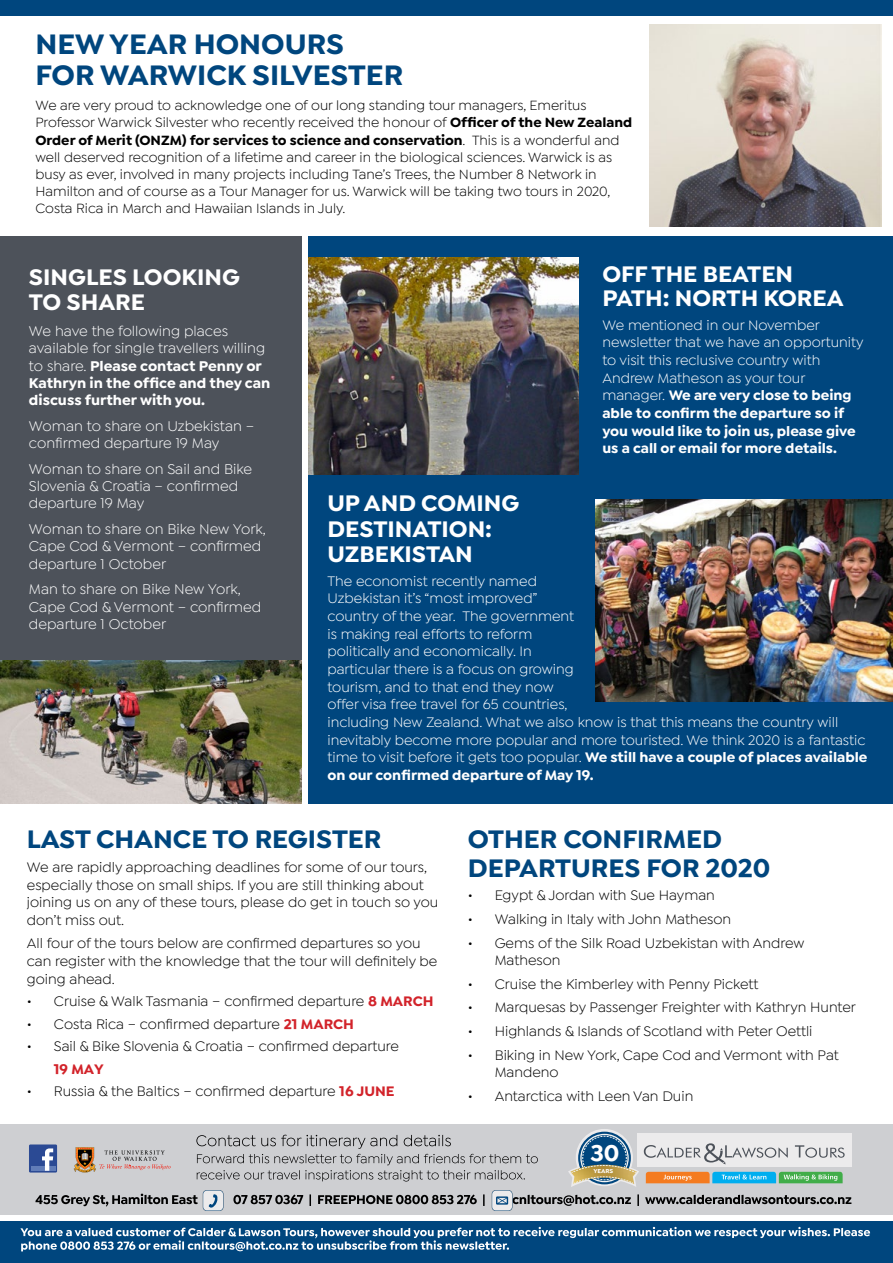
<style>
.page{position:relative;width:893px;height:1263px;background:#fff}
.page>*{position:absolute;margin:0;border:0;box-sizing:border-box;transform-origin:0 0}
.t1{font:700 30px/31px "Isidora Sans";color:#00467e}
.t2{font:700 27px/28.5px "Isidora Sans";color:#00467e}
.t3{font:700 24px/25.5px "Isidora Sans";color:#fff}
.t4{font:15px/17.2px "Isidora Sans";color:#fff}
.t5{font:700 15px/17.2px "Isidora Sans";color:#fff}
.t6{font:14.7px/17.7px "Isidora Sans";color:#000}
.t7{font:14.7px/17.7px "Isidora Sans";color:#fff}
.t8{font:700 14.7px "Isidora Sans";color:#d2232a}
.t9{font:14.25px/17.1px "Isidora Sans";color:#000}
.t10{font:700 6.15px "Isidora Sans";color:#fff}
.s1{font-weight:700}
.s2{font-weight:400}
.s3{font-weight:700;color:#d2232a}
</style>
<div class="page">
<div style="left:0;top:0;width:893px;height:16px;background:#00467e"></div>
<div style="left:0;top:1124px;width:893px;height:90px;background:#cecfd2"></div>
<svg style="left:74px;top:1147px;width:97px;height:25px"></svg>
<div style="left:0;top:1222px;width:893px;height:41px;background:#00467e"></div>
<svg style="left:21px;top:1227px;width:849px;height:24px"></svg>
<div style="left:29px;top:1144px;width:28px;height:28px;background:#2b4a94"></div>
<div style="left:31px;top:1166px;width:24px;height:5px;background:#617db8"></div>
<svg style="left:42px;top:1148px;width:11px;height:23px"></svg>
<svg style="left:196px;top:1135px;width:342px;height:46px"></svg>
<div style="left:203px;top:1190px;width:21px;height:21px;background:#788c9d;border-radius:4px"></div>
<svg style="left:203px;top:1190px;width:20px;height:21px"></svg>
<div style="left:203px;top:1190px;width:20px;height:20px;background:#ecebec;border-radius:4px"></div>
<div style="left:492px;top:1190px;width:21px;height:21px;background:#7c8f9e;border-radius:4px"></div>
<svg style="left:492px;top:1190px;width:20px;height:21px"></svg>
<div style="left:492px;top:1190px;width:20px;height:20px;background:#ecebec;border-radius:4px"></div>
<svg style="left:36px;top:1193px;width:815px;height:15px"></svg>
<div style="left:637px;top:1134px;width:214px;height:33px;background:#ecebec"></div>
<svg style="left:576px;top:1129px;width:57px;height:57px"></svg>
<svg style="left:568px;top:1136px;width:277px;height:51px"></svg>
<div style="left:309px;top:237px;width:584px;height:567px;background:#00467e"></div>
<div style="left:0;top:237px;width:301px;height:567px;background:#4d525a"></div>
<img style="left:649px;top:25px;width:233px;height:202px">
<img style="left:309px;top:257px;width:270px;height:217px">
<img style="left:595px;top:500px;width:298px;height:202px">
<img style="left:0;top:660px;width:301px;height:144px">
<h1 class="t1" style="left:35px;top:28px;width:369px">NEW YEAR HONOURS<br>FOR WARWICK SILVESTER</h1>
<p class="t9" style="left:35px;top:97px;width:598px">We are very proud to acknowledge one of our long standing tour managers, Emeritus Professor Warwick Silvester who recently received the honour of <span class="s1">Officer of the New Zealand Order of Merit (ONZM) for services to science and conservation</span>. This is a wonderful and well deserved recognition of a lifetime and career in the biological sciences. Warwick is as busy as ever, involved in many projects including Tane’s Trees, the Number 8 Network in Hamilton and of course as a Tour Manager for us. Warwick will be taking two tours in 2020, Costa Rica in March and Hawaiian Islands in July.</p>
<h3 class="t3" style="left:29px;top:265px;width:212px;line-height:25px">SINGLES LOOKING<br>TO SHARE</h3>
<p class="t5" style="left:29px;top:322px;width:243px"><span class="s2">We have the following places available for single travellers willing to share.</span> Please contact Penny or<br>Kathryn in the office and they can discuss further with you.</p>
<p class="t4" style="left:29px;top:417px;width:227px">Woman to share on Uzbekistan – confirmed departure 19 May</p>
<p class="t4" style="left:29px;top:460px;width:225px">Woman to share on Sail and Bike<br>Slovenia &amp; Croatia – confirmed departure 19 May</p>
<p class="t4" style="left:29px;top:520px;width:238px">Woman to share on Bike New York,<br>Cape Cod &amp; Vermont – confirmed departure 1 October</p>
<p class="t4" style="left:29px;top:581px;width:234px">Man to share on Bike New York,<br>Cape Cod &amp; Vermont – confirmed departure 1 October</p>
<h3 class="t3" style="left:602px;top:262px;width:243px;line-height:24px">OFF THE BEATEN<br>PATH: NORTH KOREA</h3>
<p class="t7" style="left:602px;top:316px;width:263px">We mentioned in our November newsletter that we have an opportunity to visit this reclusive country with Andrew Matheson as your tour manager. <span class="s1">We are very close to being able to confirm the departure so if you would like to join us, please give us a call or email for more details.</span></p>
<h3 class="t3" style="left:327px;top:490px;width:193px">UP AND COMING<br>DESTINATION:<br>UZBEKISTAN</h3>
<p class="t7" style="left:327px;top:572px;width:542px">The economist recently named<br>Uzbekistan it’s “most improved”<br>country of the year. The government<br>is making real efforts to reform<br>politically and economically. In<br>particular there is a focus on growing<br>tourism, and to that end they now<br>offer visa free travel for 65 countries,<br>including New Zealand. What we also know is that this means the country will inevitably become more popular and more touristed. We think 2020 is a fantastic time to visit before it gets too popular. <span class="s1">We still have a couple of places available on our confirmed departure of May 19.</span></p>
<h2 class="t2" style="left:27px;top:825px;width:356px">LAST CHANCE TO REGISTER</h2>
<p class="t6" style="left:27px;top:858px;width:413px">We are rapidly approaching deadlines for some of our tours, especially those on small ships. If you are still thinking about joining us on any of these tours, please do get in touch so you don’t miss out.</p>
<p class="t6" style="left:27px;top:935px;width:412px">All four of the tours below are confirmed departures so you can register with the knowledge that the tour will definitely be going ahead.</p>
<p class="t6" style="left:27px;top:992px;width:408px">• Cruise &amp; Walk Tasmania – confirmed departure <span class="s3">8 MARCH</span></p>
<p class="t6" style="left:27px;top:1015px;width:329px">• Costa Rica – confirmed departure <span class="s3">21 MARCH</span></p>
<p class="t6" style="left:27px;top:1037px;width:373px">• Sail &amp; Bike Slovenia &amp; Croatia – confirmed departure</p>
<p class="t8" style="left:54px;top:1060px;width:51px">19 MAY</p>
<p class="t6" style="left:27px;top:1082px;width:369px">• Russia &amp; the Baltics – confirmed departure <span class="s3">16 JUNE</span></p>
<h2 class="t2" style="left:468px;top:825px;width:304px">OTHER CONFIRMED<br>DEPARTURES FOR 2020</h2>
<p class="t6" style="left:468px;top:887px;width:249px">• Egypt &amp; Jordan with Sue Hayman</p>
<p class="t6" style="left:468px;top:910px;width:265px">• Walking in Italy with John Matheson</p>
<p class="t6" style="left:495px;top:934px;width:311px;text-indent:-27px">• Gems of the Silk Road Uzbekistan with Andrew<br>Matheson</p>
<p class="t6" style="left:468px;top:975px;width:292px">• Cruise the Kimberley with Penny Pickett</p>
<p class="t6" style="left:468px;top:999px;width:390px">• Marquesas by Passenger Freighter with Kathryn Hunter</p>
<p class="t6" style="left:468px;top:1022px;width:346px">• Highlands &amp; Islands of Scotland with Peter Oettli</p>
<p class="t6" style="left:495px;top:1046px;width:346px;text-indent:-27px">• Biking in New York, Cape Cod and Vermont with Pat<br>Mandeno</p>
<p class="t6" style="left:468px;top:1087px;width:227px">• Antarctica with Leen Van Duin</p>
<h3 class="t3" style="left:590px;top:1140px;width:31px">30</h3>
<p class="t10" style="left:594px;top:1167px;width:21px;rotate:2deg">YEARS</p>
</div>
